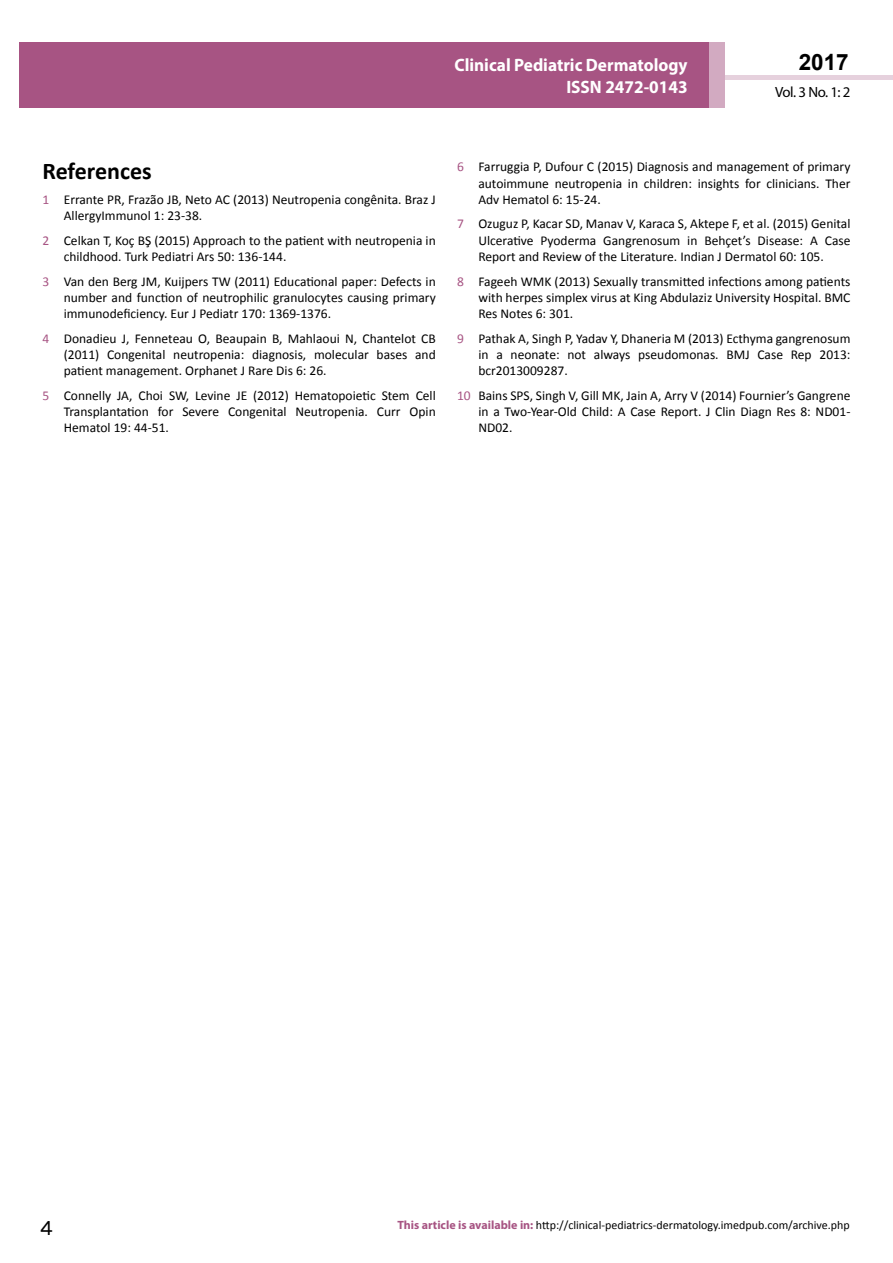
<style>
.page{position:relative;width:893px;height:1263px;background:#fff}
.page>*{position:absolute;margin:0;border:0;box-sizing:border-box;transform-origin:0 0}
.t1{font:25.5px "Tunga";color:#000}
.t2{font:700 24px "Calibri";color:#000}
.t3{font:700 22.5px "Arial";color:#000}
.t4{font:700 18px/21.6px "Myriad Pro";color:#fff;text-align:right;scale:.96 1}
.t5{font:14.85px "Myriad Pro";color:#000}
.t6{font:13.5px/16.2px "Calibri";color:#000;text-align:justify}
.t7{font:12px "Calibri";color:#000}
.s1{color:#a75483}
.s2{font-family:"Myriad Pro";font-weight:700;color:#a75483}
</style>
<div class="page">
<div style="left:19px;top:42px;width:690px;height:66px;background:#a75483"></div>
<hr style="left:725px;top:75px;width:168px;height:4px;background:#e6d1dd">
<div style="left:709px;top:42px;width:16px;height:66px;background:#d2aac1"></div>
<h3 class="t4" style="left:454px;top:54px;width:244px">Clinical Pediatric Dermatology<br>ISSN 2472-0143</h3>
<h3 class="t3" style="left:799px;top:47px;width:52px">2017</h3>
<p class="t5" style="left:775px;top:83px;width:77px">Vol. 3 No. 1: 2</p>
<h2 class="t2" style="left:43px;top:156px;width:111px">References</h2>
<p class="t6" style="left:64px;top:191px;width:374px;text-indent:-21px"><span class="s1">1</span> Errante PR, Frazão JB, Neto AC (2013) Neutropenia congênita. Braz J<br>AllergyImmunol 1: 23-38.</p>
<p class="t6" style="left:64px;top:232px;width:374px;text-indent:-21px"><span class="s1">2</span> Celkan T, Koç BŞ (2015) Approach to the patient with neutropenia in childhood. Turk Pediatri Ars 50: 136-144.</p>
<p class="t6" style="left:64px;top:273px;width:374px;text-indent:-21px"><span class="s1">3</span> Van den Berg JM, Kuijpers TW (2011) Educational paper: Defects in number and function of neutrophilic granulocytes causing primary immunodeficiency. Eur J Pediatr 170: 1369-1376.</p>
<p class="t6" style="left:64px;top:330px;width:374px;text-indent:-21px"><span class="s1">4</span> Donadieu J, Fenneteau O, Beaupain B, Mahlaoui N, Chantelot CB (2011) Congenital neutropenia: diagnosis, molecular bases and patient management. Orphanet J Rare Dis 6: 26.</p>
<p class="t6" style="left:64px;top:387px;width:374px;text-indent:-21px"><span class="s1">5</span> Connelly JA, Choi SW, Levine JE (2012) Hematopoietic Stem Cell Transplantation for Severe Congenital Neutropenia. Curr Opin Hematol 19: 44-51.</p>
<p class="t6" style="left:478px;top:159px;width:374px;text-indent:-21px"><span class="s1">6</span> Farruggia P, Dufour C (2015) Diagnosis and management of primary autoimmune neutropenia in children: insights for clinicians. Ther Adv Hematol 6: 15-24.</p>
<p class="t6" style="left:478px;top:216px;width:374px;text-indent:-21px"><span class="s1">7</span> Ozuguz P, Kacar SD, Manav V, Karaca S, Aktepe F, et al. (2015) Genital Ulcerative Pyoderma Gangrenosum in Behçet’s Disease: A Case Report and Review of the Literature. Indian J Dermatol 60: 105.</p>
<p class="t6" style="left:478px;top:273px;width:374px;text-indent:-21px"><span class="s1">8</span> Fageeh WMK (2013) Sexually transmitted infections among patients with herpes simplex virus at King Abdulaziz University Hospital. BMC Res Notes 6: 301.</p>
<p class="t6" style="left:478px;top:330px;width:374px;text-indent:-21px"><span class="s1">9</span> Pathak A, Singh P, Yadav Y, Dhaneria M (2013) Ecthyma gangrenosum in a neonate: not always pseudomonas. BMJ Case Rep 2013: bcr2013009287.</p>
<p class="t6" style="left:478px;top:387px;width:374px;text-indent:-21px"><span class="s1">10</span> Bains SPS, Singh V, Gill MK, Jain A, Arry V (2014) Fournier’s Gangrene in a Two-Year-Old Child: A Case Report. J Clin Diagn Res 8: ND01- ND02.</p>
<h1 class="t1" style="left:40px;top:1211px;width:15px">4</h1>
<p class="t7" style="left:397px;top:1218px;width:454px"><span class="s2">This article is available in:</span> http://clinical-pediatrics-dermatology.imedpub.com/archive.php</p>
</div>
